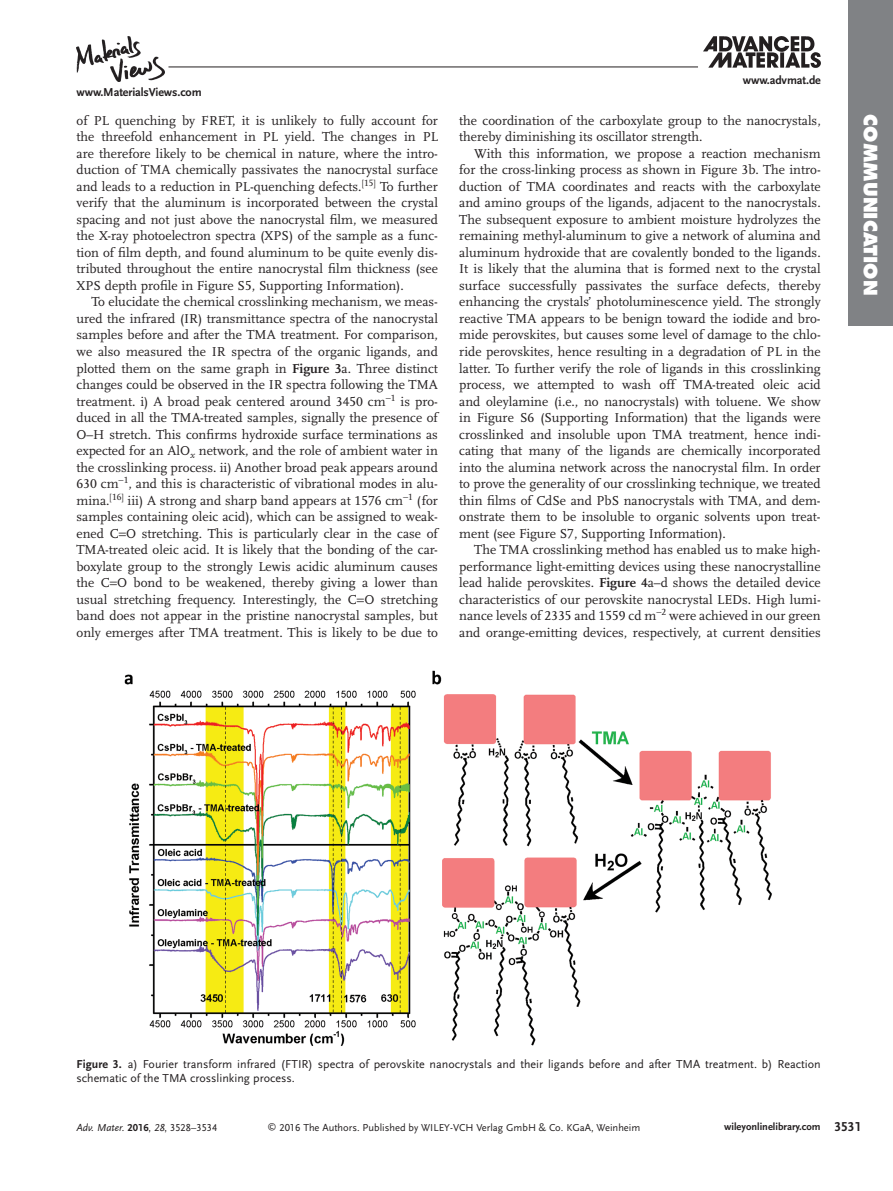
<style>
.page{position:relative;width:893px;height:1191px;background:#fff}
.page>*{position:absolute;margin:0;border:0;box-sizing:border-box;transform-origin:0 0}
.t1{font:800 18px "Futura";letter-spacing:.005em;color:#fff}
.t2{font:13.5px/16.5px "Scala LF";color:#231f20;text-align:justify}
.t3{font:12px/14.2px "Scala Sans LF";color:#231f20}
.t4{font:700 12px "Scala Sans LF";letter-spacing:-.01em;color:#231f20}
.t5{font:10.5px "Scala Sans LF";color:#231f20}
.t6{font:italic 10.5px "Scala Sans LF";color:#231f20}
.t7{font:700 10.5px "Scala Sans LF";color:#231f20}
.s1{font-weight:700}
.s2{font-weight:700;font-style:normal}
.s3{font-style:normal}
.s4{font-size:9px}
.s5{font-size:13.5px}
</style>
<div class="page">
<hr style="left:168px;top:67px;width:530px;height:1px;background:#231f20">
<img style="left:704px;top:36px;width:117px;height:32px">
<img style="left:77px;top:36px;width:88px;height:45px">
<div style="left:848px;top:0;width:45px;height:325px;background:#808285"></div>
<img style="left:125px;top:670px;width:647px;height:376px">
<p class="t4" style="left:77px;top:87px;width:127px">www.MaterialsViews.com</p>
<p class="t2" style="left:77px;top:113px;width:363px">of PL quenching by FRET, it is unlikely to fully account for the threefold enhancement in PL yield. The changes in PL are therefore likely to be chemical in nature, where the intro&shy;duction of TMA chemically passivates the nanocrystal surface and leads to a reduction in PL-quenching defects. <sup>[</sup> <sup>15</sup> <sup>]</sup> To further verify that the aluminum is incorporated between the crystal spacing and not just above the nanocrystal film, we measured the X-ray photoelectron spectra (XPS) of the sample as a func&shy;tion of film depth, and found aluminum to be quite evenly dis&shy;tributed throughout the entire nanocrystal film thickness (see XPS depth profile in Figure S5, Supporting Information).</p>
<p class="t2" style="left:77px;top:295px;width:363px;text-indent:15px">To elucidate the chemical crosslinking mechanism, we meas&shy;ured the infrared (IR) transmittance spectra of the nanocrystal samples before and after the TMA treatment. For comparison, we also measured the IR spectra of the organic ligands, and plotted them on the same graph in <span class="s1">Figure 3</span> a. Three distinct changes could be observed in the IR spectra following the TMA treatment. i) A broad peak centered around 3450 cm −<sup>1</sup> is pro&shy;duced in all the TMA-treated samples, signally the presence of O–H stretch. This confirms hydroxide surface terminations as expected for an AlO <sub>x</sub> network, and the role of ambient water in the crosslinking process. ii) Another broad peak appears around 630 cm −<sup>1</sup> , and this is characteristic of vibrational modes in alu&shy;mina. <sup>[</sup> <sup>16</sup> <sup>]</sup> iii) A strong and sharp band appears at 1576 cm −<sup>1</sup> (for samples containing oleic acid), which can be assigned to weak&shy;ened C O stretching. This is particularly clear in the case of TMA-treated oleic acid. It is likely that the bonding of the car&shy;boxylate group to the strongly Lewis acidic aluminum causes the C O bond to be weakened, thereby giving a lower than usual stretching frequency. Interestingly, the C O stretching band does not appear in the pristine nanocrystal samples, but only emerges after TMA treatment. This is likely to be due to</p>
<p class="t4" style="left:743px;top:74px;width:79px">www.advmat.de</p>
<p class="t2" style="left:459px;top:113px;width:363px">the coordination of the carboxylate group to the nanocrystals, thereby diminishing its oscillator strength.</p>
<p class="t2" style="left:459px;top:146px;width:363px;text-indent:15px">With this information, we propose a reaction mechanism for the cross-linking process as shown in Figure 3 b. The intro&shy;duction of TMA coordinates and reacts with the carboxylate and amino groups of the ligands, adjacent to the nanocrystals.<br>The subsequent exposure to ambient moisture hydrolyzes the remaining methyl-aluminum to give a network of alumina and aluminum hydroxide that are covalently bonded to the ligands.<br>It is likely that the alumina that is formed next to the crystal surface successfully passivates the surface defects, thereby enhancing the crystals’ photoluminescence yield. The strongly reactive TMA appears to be benign toward the iodide and bro&shy;mide perovskites, but causes some level of damage to the chlo&shy;ride perovskites, hence resulting in a degradation of PL in the latter. To further verify the role of ligands in this crosslinking process, we attempted to wash off TMA-treated oleic acid and oleylamine (i.e., no nanocrystals) with toluene. We show in Figure S6 (Supporting Information) that the ligands were crosslinked and insoluble upon TMA treatment, hence indi&shy;cating that many of the ligands are chemically incorporated into the alumina network across the nanocrystal film. In order to prove the generality of our crosslinking technique, we treated thin films of CdSe and PbS nanocrystals with TMA, and dem&shy;onstrate them to be insoluble to organic solvents upon treat&shy;ment (see Figure S7, Supporting Information).</p>
<p class="t2" style="left:459px;top:542px;width:363px;text-indent:15px">The TMA crosslinking method has enabled us to make high&shy;performance light-emitting devices using these nanocrystalline lead halide perovskites. <span class="s1">Figure 4</span> a–d shows the detailed device characteristics of our perovskite nanocrystal LEDs. High lumi&shy;nance levels of 2335 and 1559 cd m −<sup>2</sup> were achieved in our green and orange-emitting devices, respectively, at current densities</p>
<h1 class="t1" style="left:878px;top:114px;width:183px;rotate:90deg">COMMUNICATION</h1>
<p class="t3" style="left:77px;top:1057px;width:746px"><span class="s1">Figure 3.</span> a) Fourier transform infrared (FTIR) spectra of perovskite nanocrystals and their ligands before and after TMA treatment. b) Reaction schematic of the TMA crosslinking process.</p>
<p class="t6" style="left:77px;top:1122px;width:142px">Adv. Mater. <span class="s2">2016</span><span class="s3">,</span> 28<span class="s3">, 3528–3534</span></p>
<p class="t5" style="left:267px;top:1122px;width:374px"><span class="s4">©</span> 2016 The Authors. Published by WILEY-VCH Verlag GmbH &amp; Co. KGaA, Weinheim</p>
<p class="t7" style="left:724px;top:1122px;width:139px">wileyonlinelibrary.com <span class="s5">3531</span></p>
</div>
